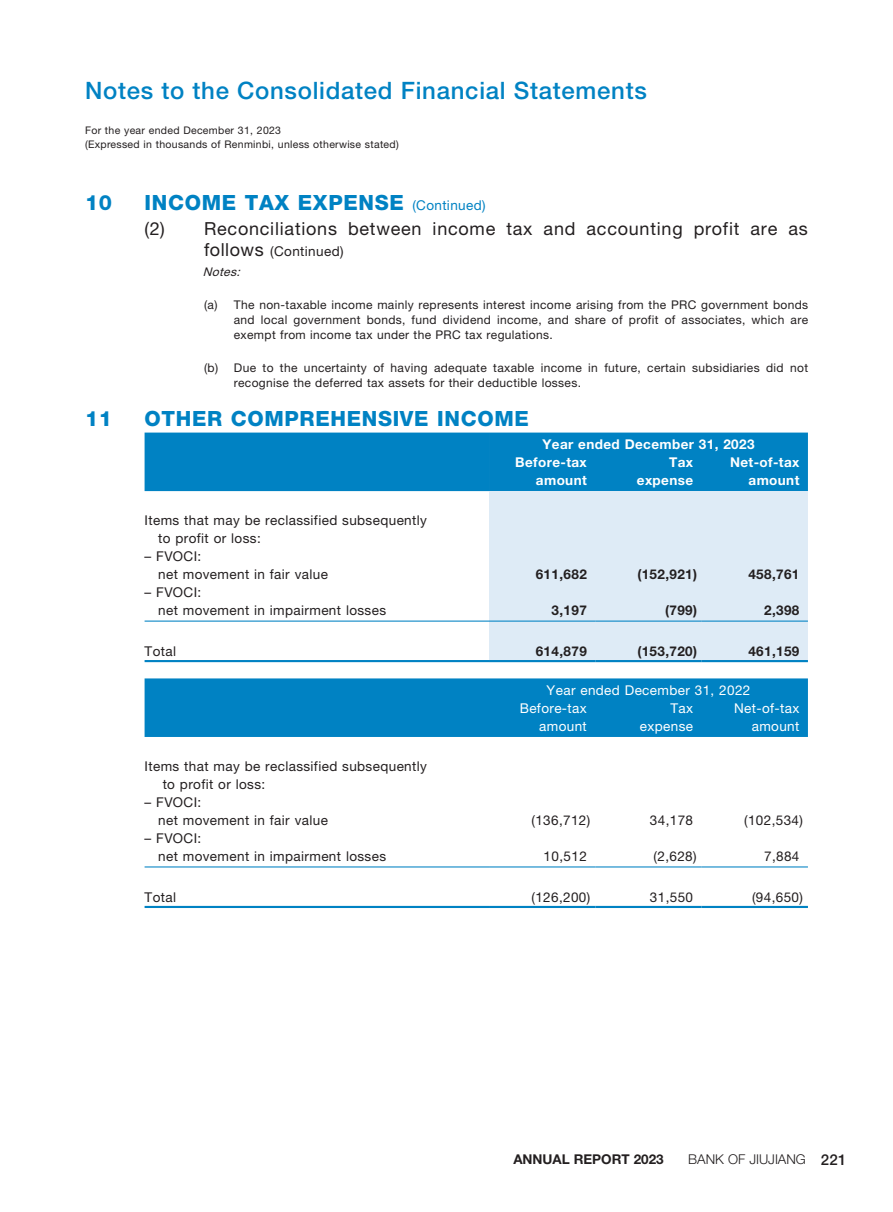
<style>
.page{position:relative;width:893px;height:1212px;background:#fff}
.page>*{position:absolute;margin:0;border:0;box-sizing:border-box;transform-origin:0 0}
.t1{font:500 24px "Helvetica Neue LT Std";letter-spacing:.03em;color:#0082c3}
.t2{font:800 21px "Helvetica Neue LT Std";letter-spacing:.03em;color:#0082c3}
.t3{font:18px "Helvetica Neue LT Std";letter-spacing:.04em;color:#231f20}
.t4{font:13.5px/18px "Helvetica Neue LT Std";letter-spacing:.03em;color:#231f20}
.t5{font:700 13.5px/18px "Helvetica Neue LT Std";letter-spacing:.03em;color:#fff;text-align:right}
.t6{font:13.5px/18px "Helvetica Neue LT Std";letter-spacing:.03em;color:#fff;text-align:right}
.t7{font:700 13.5px "Helvetica Neue LT Std";letter-spacing:.03em;color:#231f20}
.t8{font:300 13.5px "Helvetica Neue LT Std";color:#231f20}
.t9{font:700 13.5px "Helvetica Neue LT Std";color:#231f20}
.t10{font:12px/15px "Helvetica Neue LT Std";letter-spacing:.03em;color:#231f20;text-align:justify}
.t11{font:italic 12px "Helvetica Neue LT Std";color:#231f20}
.t12{font:10.5px/13.5px "Helvetica Neue LT Std";letter-spacing:.03em;color:#231f20}
.s1{font-weight:400;font-size:13.5px}
.s2{font-size:18px}
.s3{font-weight:500;font-size:15px}
</style>
<div class="page">
<div style="left:145px;top:433px;width:663px;height:58px;background:#0082c3"></div>
<div style="left:489px;top:491px;width:319px;height:169px;background:#deebf6"></div>
<hr style="left:145px;top:620px;width:344px;height:2px;background:#0082c3">
<hr style="left:489px;top:620px;width:106px;height:2px;background:#0082c3">
<hr style="left:595px;top:620px;width:107px;height:2px;background:#0082c3">
<hr style="left:702px;top:620px;width:106px;height:2px;background:#0082c3">
<hr style="left:145px;top:660px;width:344px;height:2px;background:#0082c3">
<hr style="left:489px;top:660px;width:106px;height:2px;background:#0082c3">
<hr style="left:595px;top:660px;width:107px;height:2px;background:#0082c3">
<hr style="left:702px;top:660px;width:106px;height:2px;background:#0082c3">
<div style="left:145px;top:678px;width:663px;height:59px;background:#0082c3"></div>
<hr style="left:145px;top:866px;width:344px;height:1px;background:#0082c3">
<hr style="left:489px;top:866px;width:106px;height:1px;background:#0082c3">
<hr style="left:595px;top:866px;width:107px;height:1px;background:#0082c3">
<hr style="left:702px;top:866px;width:106px;height:1px;background:#0082c3">
<hr style="left:145px;top:906px;width:344px;height:2px;background:#0082c3">
<hr style="left:489px;top:906px;width:106px;height:2px;background:#0082c3">
<hr style="left:595px;top:906px;width:107px;height:2px;background:#0082c3">
<hr style="left:702px;top:906px;width:106px;height:2px;background:#0082c3">
<h1 class="t1" style="left:85px;top:77px;width:563px">Notes to the Consolidated Financial Statements</h1>
<p class="t12" style="left:85px;top:124px;width:315px">For the year ended December 31, 2023<br>(Expressed in thousands of Renminbi, unless otherwise stated)</p>
<h2 class="t2" style="left:85px;top:190px;width:29px">10</h2>
<h2 class="t2" style="left:145px;top:190px;width:343px">INCOME TAX EXPENSE <span class="s1">(Continued)</span></h2>
<h3 class="t3" style="left:145px;top:218px;width:665px">(2) Reconciliations between income tax and accounting profit are as</h3>
<p class="t4" style="left:204px;top:242px;width:141px"><span class="s2">follows</span> (Continued)</p>
<p class="t11" style="left:203px;top:264px;width:42px">Notes:</p>
<p class="t10" style="left:234px;top:297px;width:576px;text-indent:-30px">(a) The non-taxable income mainly represents interest income arising from the PRC government bonds and local government bonds, fund dividend income, and share of profit of associates, which are exempt from income tax under the PRC tax regulations.</p>
<p class="t10" style="left:234px;top:360px;width:576px;text-indent:-30px">(b) Due to the uncertainty of having adequate taxable income in future, certain subsidiaries did not recognise the deferred tax assets for their deductible losses.</p>
<h2 class="t2" style="left:85px;top:406px;width:29px">11</h2>
<h2 class="t2" style="left:145px;top:406px;width:386px">OTHER COMPREHENSIVE INCOME</h2>
<p class="t5" style="left:542px;top:435px;width:213px">Year ended December 31, 2023</p>
<p class="t5" style="left:515px;top:453px;width:73px">Before-tax</p>
<p class="t5" style="left:536px;top:471px;width:52px">amount</p>
<p class="t5" style="left:637px;top:453px;width:58px">Tax expense</p>
<p class="t5" style="left:730px;top:453px;width:71px">Net-of-tax amount</p>
<p class="t4" style="left:158px;top:511px;width:270px;text-indent:-14px">Items that may be reclassified subsequently to profit or loss:</p>
<p class="t4" style="left:158px;top:547px;width:171px;text-indent:-14px">– FVOCI:<br>net movement in fair value</p>
<p class="t4" style="left:158px;top:583px;width:229px;text-indent:-14px">– FVOCI:<br>net movement in impairment losses</p>
<p class="t7" style="left:536px;top:566px;width:53px">611,682</p>
<p class="t7" style="left:637px;top:566px;width:61px">(152,921)</p>
<p class="t7" style="left:748px;top:566px;width:53px">458,761</p>
<p class="t7" style="left:551px;top:602px;width:37px">3,197</p>
<p class="t7" style="left:665px;top:602px;width:34px">(799)</p>
<p class="t7" style="left:764px;top:602px;width:37px">2,398</p>
<p class="t4" style="left:145px;top:642px;width:33px">Total</p>
<p class="t7" style="left:536px;top:643px;width:53px">614,879</p>
<p class="t7" style="left:637px;top:643px;width:61px">(153,720)</p>
<p class="t7" style="left:748px;top:643px;width:53px">461,159</p>
<p class="t6" style="left:547px;top:681px;width:205px">Year ended December 31, 2022</p>
<p class="t6" style="left:520px;top:699px;width:69px">Before-tax</p>
<p class="t6" style="left:539px;top:717px;width:49px">amount</p>
<p class="t6" style="left:640px;top:699px;width:55px">Tax expense</p>
<p class="t6" style="left:734px;top:699px;width:67px">Net-of-tax amount</p>
<p class="t4" style="left:163px;top:757px;width:266px;text-indent:-18px">Items that may be reclassified subsequently to profit or loss:</p>
<p class="t4" style="left:158px;top:793px;width:171px;text-indent:-14px">– FVOCI:<br>net movement in fair value</p>
<p class="t4" style="left:158px;top:829px;width:229px;text-indent:-14px">– FVOCI:<br>net movement in impairment losses</p>
<p class="t4" style="left:531px;top:811px;width:60px">(136,712)</p>
<p class="t4" style="left:650px;top:811px;width:45px">34,178</p>
<p class="t4" style="left:744px;top:811px;width:60px">(102,534)</p>
<p class="t4" style="left:544px;top:847px;width:45px">10,512</p>
<p class="t4" style="left:654px;top:847px;width:45px">(2,628)</p>
<p class="t4" style="left:764px;top:847px;width:37px">7,884</p>
<p class="t4" style="left:145px;top:888px;width:33px">Total</p>
<p class="t4" style="left:531px;top:888px;width:60px">(126,200)</p>
<p class="t4" style="left:650px;top:888px;width:45px">31,550</p>
<p class="t4" style="left:752px;top:888px;width:52px">(94,650)</p>
<p class="t9" style="left:513px;top:1151px;width:152px">ANNUAL REPORT 2023</p>
<p class="t8" style="left:688px;top:1151px;width:160px">BANK OF JIUJIANG <span class="s3">221</span></p>
</div>
